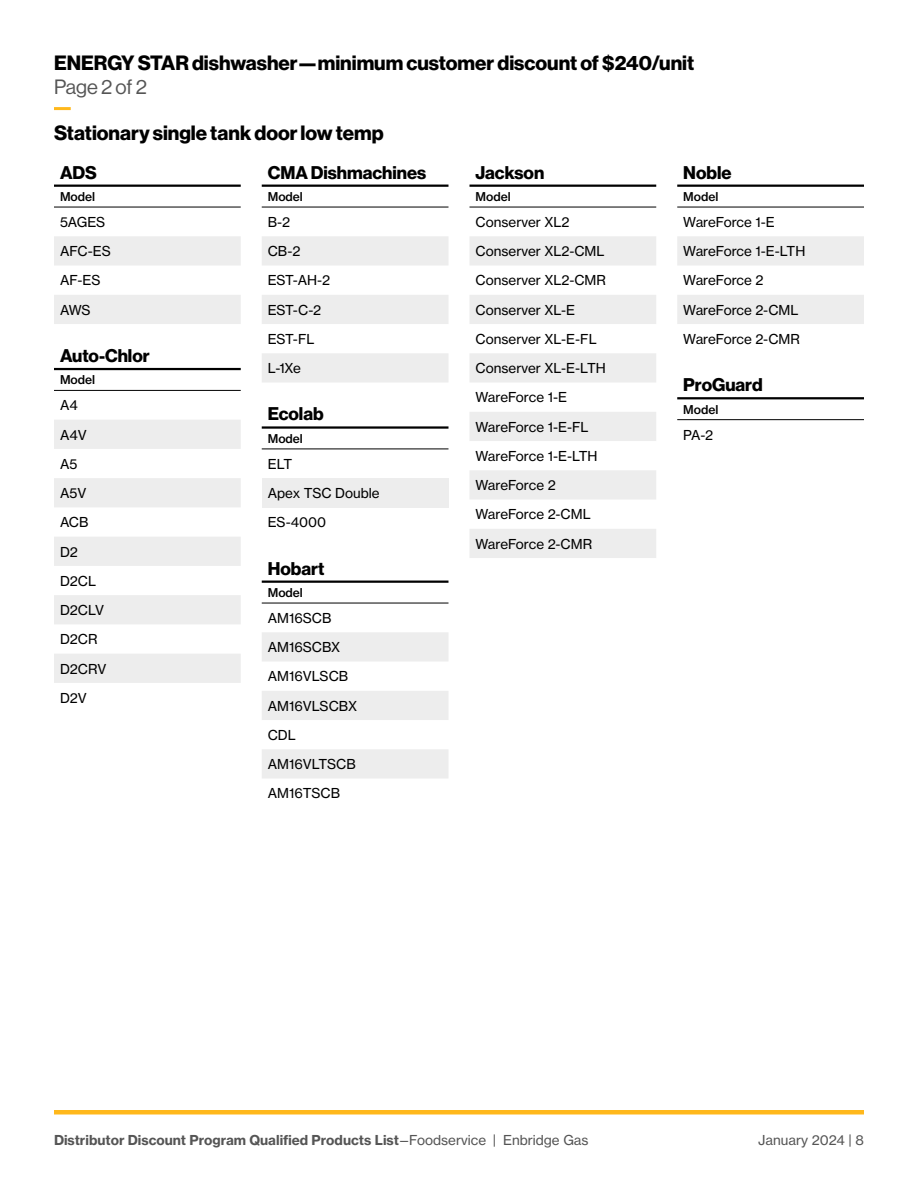
<style>
.page{position:relative;width:918px;height:1188px;background:#fff}
.page>*{position:absolute;margin:0;border:0;box-sizing:border-box;transform-origin:0 0}
.Header_Underlined_-_TagH2{font:20.25px/24px "N Haas Grotesk DS Std 75 Bd";color:#000}
.Table_Title_-_TagH3{font:18px "N Haas Grotesk DS Std 75 Bd";color:#000}
.Body{font:13.5px "N Haas Grotesk TX Std 55 Rg";color:#000}
.t1{font:13.5px "N Haas Grotesk TX Std 75 Bd";color:#555}
.t2{font:13.5px "N Haas Grotesk TX Std 55 Rg";color:#555}
.Column_Heads{font:12px "N Haas Grotesk TX Std 65 Md";color:#000}
.s1{font-family:"N Haas Grotesk DS Std 55 Rg";color:#555}
.s2{font-family:"N Haas Grotesk TX Std 55 Rg"}
</style>
<div class="page">
<hr style="left:54px;top:1110px;width:810px;height:4px;background:#ffb81c">
<hr style="left:54px;top:107px;width:17px;height:3px;background:#ffb81c">
<svg style="left:54px;top:236px;width:187px;height:88px"></svg>
<hr style="left:54px;top:207px;width:187px;height:1px;background:#000">
<hr style="left:54px;top:185px;width:187px;height:2px;background:#000">
<svg style="left:54px;top:420px;width:187px;height:263px;fill:#ededed"></svg>
<hr style="left:54px;top:390px;width:187px;height:1px;background:#000">
<hr style="left:54px;top:368px;width:187px;height:2px;background:#000">
<svg style="left:262px;top:236px;width:186px;height:146px"></svg>
<hr style="left:262px;top:207px;width:186px;height:1px;background:#000">
<hr style="left:262px;top:185px;width:186px;height:2px;background:#000">
<div style="left:262px;top:478px;width:186px;height:29px;background:#ededed"></div>
<hr style="left:262px;top:449px;width:186px;height:1px;background:#000">
<hr style="left:262px;top:426px;width:186px;height:3px;background:#000">
<svg style="left:262px;top:632px;width:186px;height:146px"></svg>
<hr style="left:262px;top:603px;width:186px;height:1px;background:#000">
<hr style="left:262px;top:581px;width:186px;height:2px;background:#000">
<svg style="left:470px;top:236px;width:186px;height:322px;fill:#ededed"></svg>
<hr style="left:470px;top:207px;width:186px;height:1px;background:#000">
<hr style="left:470px;top:185px;width:186px;height:2px;background:#000">
<svg style="left:677px;top:236px;width:187px;height:88px"></svg>
<hr style="left:677px;top:207px;width:187px;height:1px;background:#000">
<hr style="left:677px;top:185px;width:187px;height:2px;background:#000">
<hr style="left:677px;top:419px;width:187px;height:1px;background:#000">
<hr style="left:677px;top:397px;width:187px;height:2px;background:#000">
<h2 class="Header_Underlined_-_TagH2" style="left:54px;top:51px;width:642px">ENERGY STAR dishwasher—minimum customer discount of $240/unit<br><span class="s1">Page 2 of 2</span></h2>
<h2 class="Header_Underlined_-_TagH2" style="left:54px;top:121px;width:331px">Stationary single tank door low temp</h2>
<h3 class="Table_Title_-_TagH3" style="left:60px;top:162px;width:38px">ADS</h3>
<p class="Column_Heads" style="left:60px;top:189px;width:37px">Model</p>
<p class="Body" style="left:60px;top:214px;width:47px">5AGES</p>
<p class="Body" style="left:60px;top:243px;width:52px">AFC-ES</p>
<p class="Body" style="left:60px;top:272px;width:42px">AF-ES</p>
<p class="Body" style="left:60px;top:301px;width:32px">AWS</p>
<h3 class="Table_Title_-_TagH3" style="left:60px;top:345px;width:91px">Auto-Chlor</h3>
<p class="Column_Heads" style="left:60px;top:373px;width:37px">Model</p>
<p class="Body" style="left:60px;top:397px;width:19px">A4</p>
<p class="Body" style="left:60px;top:426px;width:28px">A4V</p>
<p class="Body" style="left:60px;top:456px;width:19px">A5</p>
<p class="Body" style="left:60px;top:485px;width:28px">A5V</p>
<p class="Body" style="left:60px;top:514px;width:30px">ACB</p>
<p class="Body" style="left:60px;top:543px;width:19px">D2</p>
<p class="Body" style="left:60px;top:573px;width:38px">D2CL</p>
<p class="Body" style="left:60px;top:602px;width:46px">D2CLV</p>
<p class="Body" style="left:60px;top:631px;width:39px">D2CR</p>
<p class="Body" style="left:60px;top:660px;width:48px">D2CRV</p>
<p class="Body" style="left:60px;top:690px;width:28px">D2V</p>
<h3 class="Table_Title_-_TagH3" style="left:268px;top:162px;width:160px">CMA Dishmachines</h3>
<p class="Column_Heads" style="left:268px;top:189px;width:37px">Model</p>
<p class="Body" style="left:268px;top:214px;width:24px">B-2</p>
<p class="Body" style="left:268px;top:243px;width:34px">CB-2</p>
<p class="Body" style="left:268px;top:272px;width:64px">EST-AH-2</p>
<p class="Body" style="left:268px;top:301px;width:55px">EST-C-2</p>
<p class="Body" style="left:268px;top:331px;width:48px">EST-FL</p>
<p class="Body" style="left:268px;top:360px;width:35px">L-1Xe</p>
<h3 class="Table_Title_-_TagH3" style="left:268px;top:404px;width:57px">Ecolab</h3>
<p class="Column_Heads" style="left:268px;top:431px;width:37px">Model</p>
<p class="Body" style="left:268px;top:456px;width:26px">ELT</p>
<p class="Body" style="left:268px;top:485px;width:113px">Apex TSC Double</p>
<p class="Body" style="left:268px;top:514px;width:60px">ES-4000</p>
<h3 class="Table_Title_-_TagH3" style="left:268px;top:558px;width:58px">Hobart</h3>
<p class="Column_Heads" style="left:268px;top:585px;width:37px">Model</p>
<p class="Body" style="left:268px;top:610px;width:65px">AM16SCB</p>
<p class="Body" style="left:268px;top:639px;width:74px">AM16SCBX</p>
<p class="Body" style="left:268px;top:668px;width:82px">AM16VLSCB</p>
<p class="Body" style="left:268px;top:697px;width:91px">AM16VLSCBX</p>
<p class="Body" style="left:268px;top:727px;width:30px">CDL</p>
<p class="Body" style="left:268px;top:756px;width:89px">AM16VLTSCB</p>
<p class="Body" style="left:268px;top:785px;width:74px">AM16TSCB</p>
<h3 class="Table_Title_-_TagH3" style="left:476px;top:162px;width:70px">Jackson</h3>
<p class="Column_Heads" style="left:476px;top:189px;width:37px">Model</p>
<p class="Body" style="left:476px;top:214px;width:96px">Conserver XL2</p>
<p class="Body" style="left:476px;top:243px;width:131px">Conserver XL2-CML</p>
<p class="Body" style="left:476px;top:272px;width:132px">Conserver XL2-CMR</p>
<p class="Body" style="left:476px;top:301px;width:101px">Conserver XL-E</p>
<p class="Body" style="left:476px;top:331px;width:123px">Conserver XL-E-FL</p>
<p class="Body" style="left:476px;top:360px;width:132px">Conserver XL-E-LTH</p>
<p class="Body" style="left:476px;top:389px;width:93px">WareForce 1-E</p>
<p class="Body" style="left:476px;top:418px;width:115px">WareForce 1-E-FL</p>
<p class="Body" style="left:476px;top:448px;width:124px">WareForce 1-E-LTH</p>
<p class="Body" style="left:476px;top:477px;width:82px">WareForce 2</p>
<p class="Body" style="left:476px;top:506px;width:117px">WareForce 2-CML</p>
<p class="Body" style="left:476px;top:535px;width:118px">WareForce 2-CMR</p>
<h3 class="Table_Title_-_TagH3" style="left:683px;top:162px;width:50px">Noble</h3>
<p class="Column_Heads" style="left:683px;top:189px;width:37px">Model</p>
<p class="Body" style="left:683px;top:214px;width:93px">WareForce 1-E</p>
<p class="Body" style="left:683px;top:243px;width:124px">WareForce 1-E-LTH</p>
<p class="Body" style="left:683px;top:272px;width:82px">WareForce 2</p>
<p class="Body" style="left:683px;top:301px;width:117px">WareForce 2-CML</p>
<p class="Body" style="left:683px;top:331px;width:118px">WareForce 2-CMR</p>
<h3 class="Table_Title_-_TagH3" style="left:683px;top:374px;width:81px">ProGuard</h3>
<p class="Column_Heads" style="left:683px;top:402px;width:37px">Model</p>
<p class="Body" style="left:683px;top:426px;width:32px">PA-2</p>
<p class="t1" style="left:54px;top:1131px;width:536px">Distributor Discount Program Qualified Products List<span class="s2">—Foodservice | Enbridge Gas</span></p>
<p class="t2" style="left:758px;top:1131px;width:107px">January 2024 | 8</p>
</div>
